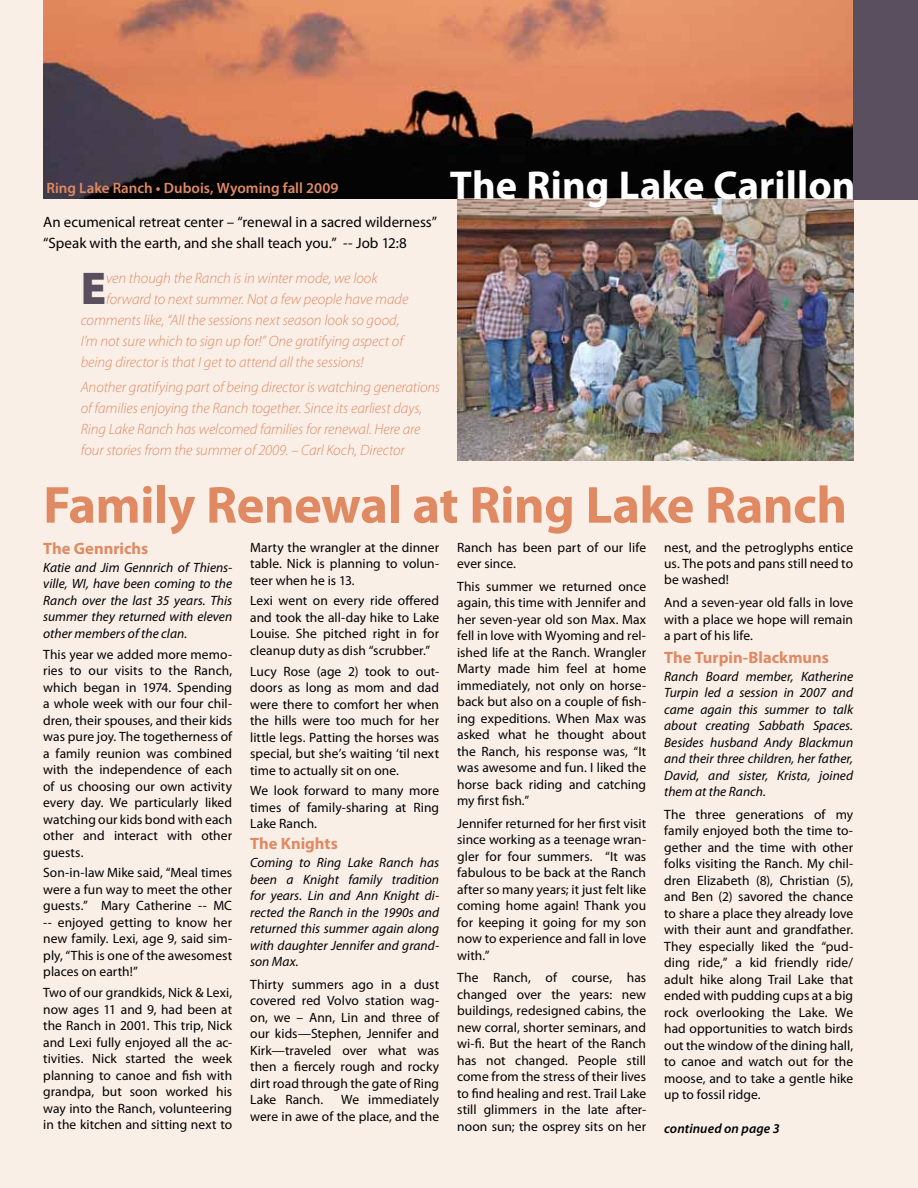
<style>
.page{position:relative;width:918px;height:1188px;background:#faefe7}
.page>*{position:absolute;margin:0;border:0;box-sizing:border-box;transform-origin:0 0}
.t1{font:700 52.5px "Myriad Pro";letter-spacing:-.01em;color:#e08a64}
.t2{font:900 46.2px "Myriad Pro";color:#5a4f5f}
.t3{font:700 40.5px "Myriad Pro";letter-spacing:.005em;color:#fff}
.t4{font:700 16.5px "Myriad Pro";color:#e08a64}
.t5{font:italic 300 15px/21px "Myriad Pro";letter-spacing:-.005em;color:#e08a64}
.t6{font:15px/21px "Myriad Pro";color:#000}
.t7{font:600 15px "Myriad Pro";color:#e08a64}
.t8{font:13.5px/16.5px "Myriad Pro";letter-spacing:.005em;color:#000;text-align:justify}
.t9{font:italic 13.5px/16.5px "Myriad Pro";letter-spacing:.005em;color:#000;text-align:justify}
.t10{font:italic 600 13.5px "Myriad Pro";letter-spacing:.01em;color:#000}
</style>
<div class="page">
<img style="left:43px;top:0;width:810px;height:199px">
<img style="left:457px;top:199px;width:396px;height:261px">
<div style="left:853px;top:0;width:65px;height:200px;background:#5a4f5f"></div>
<p class="t7" style="left:46px;top:178px;width:294px">Ring Lake Ranch • Dubois, Wyoming fall 2009</p>
<h3 class="t3" style="left:450px;top:159px;width:407px">The Ring Lake Carillon</h3>
<p class="t6" style="left:43px;top:211px;width:395px">An ecumenical retreat center – “renewal in a sacred wilderness” “Speak with the earth, and she shall teach you.” -- Job 12:8</p>
<h2 class="t2" style="left:81px;top:257px;width:27px">E</h2>
<p class="t5" style="left:106px;top:267px;width:273px">ven though the Ranch is in winter mode, we look</p>
<p class="t5" style="left:106px;top:288px;width:304px">forward to next summer. Not a few people have made</p>
<p class="t5" style="left:81px;top:309px;width:320px">comments like, “All the sessions next season look so good,</p>
<p class="t5" style="left:81px;top:330px;width:324px">I’m not sure which to sign up for!” One gratifying aspect of</p>
<p class="t5" style="left:81px;top:351px;width:285px">being director is that I get to attend all the sessions!</p>
<p class="t5" style="left:81px;top:377px;width:361px">Another gratifying part of being director is watching generations of families enjoying the Ranch together. Since its earliest days, Ring Lake Ranch has welcomed families for renewal. Here are four stories from the summer of 2009. – Carl Koch, Director</p>
<h1 class="t1" style="left:43px;top:471px;width:805px">Family Renewal at Ring Lake Ranch</h1>
<p class="t4" style="left:43px;top:538px;width:107px">The Gennrichs</p>
<p class="t9" style="left:43px;top:559px;width:191px">Katie and Jim Gennrich of Thiens&shy;ville, WI, have been coming to the Ranch over the last 35 years. This summer they returned with eleven other members of the clan.</p>
<p class="t8" style="left:43px;top:646px;width:191px">This year we added more memo&shy;ries to our visits to the Ranch, which began in 1974. Spending a whole week with our four chil&shy;dren, their spouses, and their kids was pure joy. The togetherness of a family reunion was combined with the independence of each of us choosing our own activity every day. We particularly liked watching our kids bond with each other and interact with other guests.</p>
<p class="t8" style="left:43px;top:864px;width:191px">Son-in-law Mike said, “Meal times were a fun way to meet the other guests.” Mary Catherine -- MC -- enjoyed getting to know her new family. Lexi, age 9, said sim&shy;ply, “This is one of the awesomest places on earth!”</p>
<p class="t8" style="left:43px;top:984px;width:191px">Two of our grandkids, Nick &amp; Lexi, now ages 11 and 9, had been at the Ranch in 2001. This trip, Nick and Lexi fully enjoyed all the ac&shy;tivities. Nick started the week planning to canoe and fish with grandpa, but soon worked his way into the Ranch, volunteering in the kitchen and sitting next to</p>
<p class="t8" style="left:250px;top:539px;width:190px">Marty the wrangler at the dinner table. Nick is planning to volun&shy;teer when he is 13.</p>
<p class="t8" style="left:250px;top:592px;width:191px">Lexi went on every ride offered and took the all-day hike to Lake Louise. She pitched right in for cleanup duty as dish “scrubber.”</p>
<p class="t8" style="left:250px;top:663px;width:191px">Lucy Rose (age 2) took to out&shy;doors as long as mom and dad were there to comfort her when the hills were too much for her little legs. Patting the horses was special, but she’s waiting ‘til next time to actually sit on one.</p>
<p class="t8" style="left:250px;top:782px;width:191px">We look forward to many more times of family-sharing at Ring Lake Ranch.</p>
<p class="t4" style="left:250px;top:833px;width:89px">The Knights</p>
<p class="t9" style="left:250px;top:854px;width:191px">Coming to Ring Lake Ranch has been a Knight family tradition for years. Lin and Ann Knight di&shy;rected the Ranch in the 1990s and returned this summer again along with daughter Jennifer and grand&shy;son Max.</p>
<p class="t8" style="left:250px;top:976px;width:191px">Thirty summers ago in a dust covered red Volvo station wag&shy;on, we – Ann, Lin and three of our kids—Stephen, Jennifer and Kirk—traveled over what was then a fiercely rough and rocky dirt road through the gate of Ring Lake Ranch.</p>
<p class="t8" style="left:250px;top:1091px;width:190px;text-align:right">We immediately<br>were in awe of the place, and the</p>
<p class="t8" style="left:457px;top:539px;width:190px">Ranch has been part of our life ever since.</p>
<p class="t8" style="left:457px;top:578px;width:191px">This summer we returned once again, this time with Jennifer and her seven-year old son Max. Max fell in love with Wyoming and rel&shy;ished life at the Ranch. Wrangler Marty made him feel at home immediately, not only on horse&shy;back but also on a couple of fish&shy;ing expeditions. When Max was asked what he thought about the Ranch, his response was, “It was awesome and fun. I liked the horse back riding and catching my first fish.”</p>
<p class="t8" style="left:457px;top:815px;width:191px">Jennifer returned for her first visit since working as a teenage wran&shy;gler for four summers. “It was fabulous to be back at the Ranch after so many years; it just felt like coming home again! Thank you for keeping it going for my son now to experience and fall in love with.”</p>
<p class="t8" style="left:457px;top:969px;width:191px">The Ranch, of course, has changed over the years: new buildings, redesigned cabins, the new corral, shorter seminars, and wi-fi. But the heart of the Ranch has not changed. People still come from the stress of their lives to find healing and rest. Trail Lake still glimmers in the late after&shy;noon sun; the osprey sits on her</p>
<p class="t8" style="left:664px;top:539px;width:190px">nest, and the petroglyphs entice us. The pots and pans still need to be washed!</p>
<p class="t8" style="left:664px;top:594px;width:190px">And a seven-year old falls in love with a place we hope will remain a part of his life.</p>
<p class="t4" style="left:664px;top:646px;width:166px">The Turpin-Blackmuns</p>
<p class="t9" style="left:664px;top:668px;width:191px">Ranch Board member, Katherine Turpin led a session in 2007 and came again this summer to talk about creating Sabbath Spaces.<br>Besides husband Andy Blackmun and their three children, her father, David, and sister, Krista, joined them at the Ranch.</p>
<p class="t8" style="left:664px;top:806px;width:191px">The three generations of my family enjoyed both the time to&shy;gether and the time with other folks visiting the Ranch. My chil&shy;dren Elizabeth (8), Christian (5), and Ben (2) savored the chance to share a place they already love with their aunt and grandfather.<br>They especially liked the “pud&shy;ding ride,” a kid friendly ride/ adult hike along Trail Lake that ended with pudding cups at a big rock overlooking the Lake. We had opportunities to watch birds out the window of the dining hall, to canoe and watch out for the moose, and to take a gentle hike up to fossil ridge.</p>
<p class="t10" style="left:664px;top:1120px;width:117px">continued on page 3</p>
</div>
